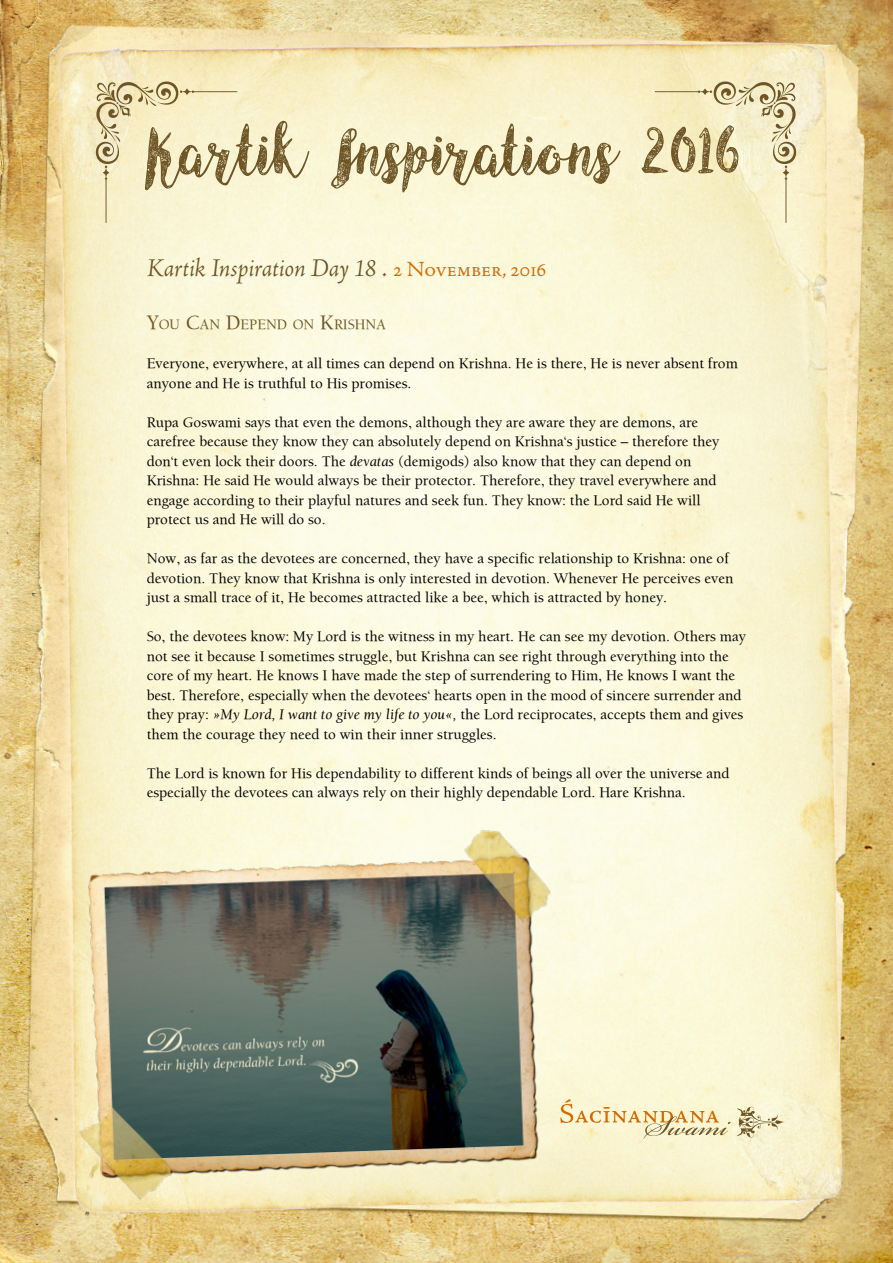
<style>
.page{position:relative;width:893px;height:1263px;background:#fff}
.page>*{position:absolute;margin:0;border:0;box-sizing:border-box;transform-origin:0 0}
.t1{font:italic 27px "Adobe Jenson";letter-spacing:-.005em;color:#6d5526}
.t2{font:15px/19.5px "Balaram";color:#000}
.t3{font:14.7px "Balaram";color:#6d5526}
.s1{font-family:"Adobe Jenson Regular SC";font-style:normal;font-size:22.5px;color:#d56901}
.s2{font-size:21px}
.s3{font-style:italic}
</style>
<div class="page">
<img style="left:0;top:0;width:893px;height:1263px">
<svg style="left:737px;top:1107px;width:47px;height:30px"></svg>
<svg style="left:576px;top:1099px;width:155px;height:40px;background:#f0e2b9"></svg>
<img style="left:62px;top:826px;width:514px;height:376px">
<hr style="left:785px;top:179px;width:1px;height:44px;background:#6d5526">
<hr style="left:106px;top:179px;width:1px;height:44px;background:#6d5526">
<svg style="left:95px;top:81px;width:702px;height:111px;background:#e3dab3"></svg>
<h1 class="t1" style="left:147px;top:255px;width:401px">Kartik Inspiration Day 18 . <span class="s1">2 November, 2016</span></h1>
<p class="t3" style="left:147px;top:316px;width:241px"><span class="s2">Y</span>OU <span class="s2">C</span>AN <span class="s2">D</span>EPEND ON <span class="s2">K</span>RISHNA</p>
<p class="t2" style="left:147px;top:353px;width:593px">Everyone, everywhere, at all times can depend on Krishna. He is there, He is never absent from anyone and He is truthful to His promises.</p>
<p class="t2" style="left:147px;top:412px;width:574px">Rupa Goswami says that even the demons, although they are aware they are demons, are carefree because they know they can absolutely depend on Krishna‘s justice – therefore they don‘t even lock their doors. The <span class="s3">devatas</span> (demigods) also know that they can depend on Krishna: He said He would always be their protector. Therefore, they travel everywhere and engage according to their playful natures and seek fun. They know: the Lord said He will protect us and He will do so.</p>
<p class="t2" style="left:147px;top:548px;width:588px">Now, as far as the devotees are concerned, they have a specific relationship to Krishna: one of devotion. They know that Krishna is only interested in devotion. Whenever He perceives even just a small trace of it, He becomes attracted like a bee, which is attracted by honey.</p>
<p class="t2" style="left:147px;top:626px;width:601px">So, the devotees know: My Lord is the witness in my heart. He can see my devotion. Others may not see it because I sometimes struggle, but Krishna can see right through everything into the core of my heart. He knows I have made the step of surrendering to Him, He knows I want the best. Therefore, especially when the devotees‘ hearts open in the mood of sincere surrender and they pray: <span class="s3">»My Lord, I want to give my life to you«,</span> the Lord reciprocates, accepts them and gives them the courage they need to win their inner struggles.</p>
<p class="t2" style="left:147px;top:763px;width:584px">The Lord is known for His dependability to different kinds of beings all over the universe and especially the devotees can always rely on their highly dependable Lord. Hare Krishna.</p>
</div>
